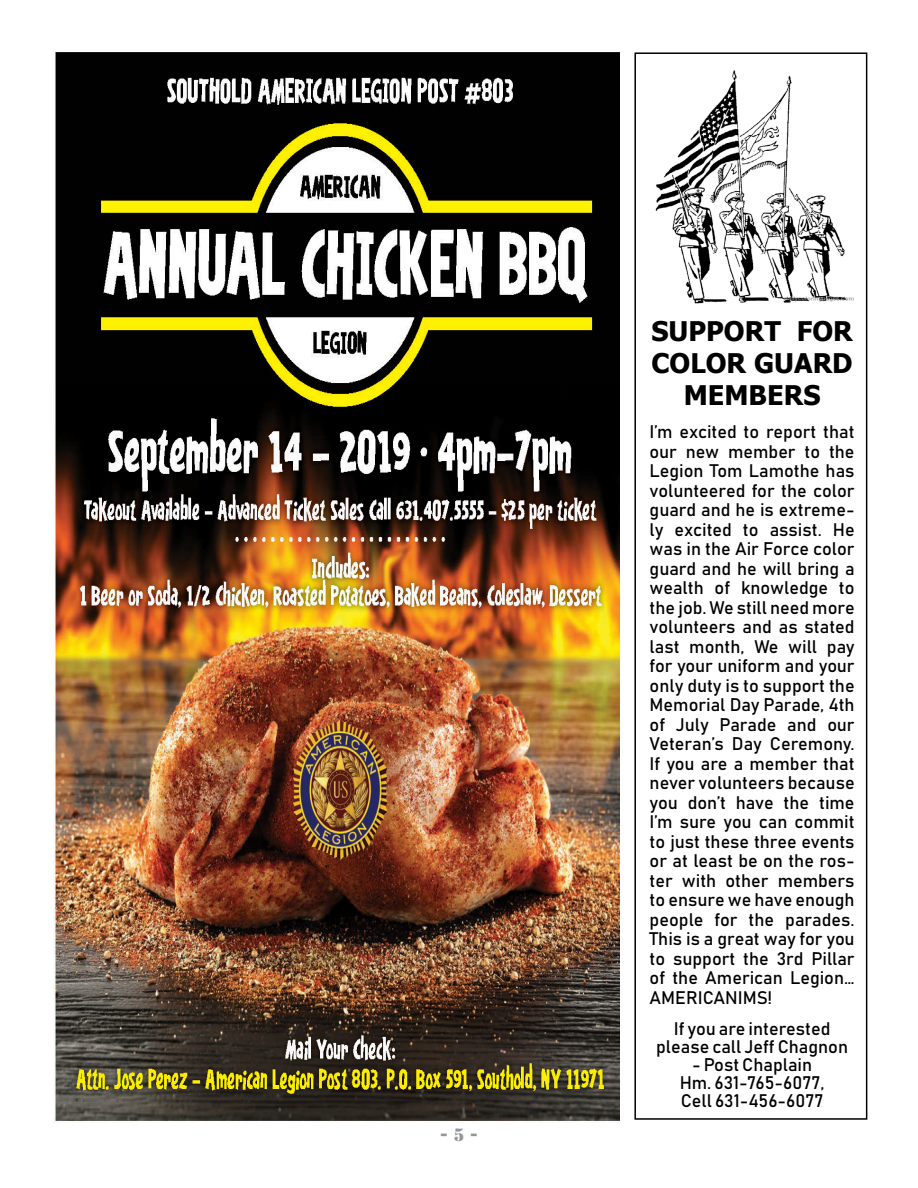
<style>
.page{position:relative;width:918px;height:1188px;background:#fff}
.page>*{position:absolute;margin:0;border:0;box-sizing:border-box;transform-origin:0 0}
.t1{font:700 27px/32.4px "Tahoma";color:#000;text-align:center}
.t2{font:18px/19.5px "Bahnschrift";color:#000;text-align:center}
.t3{font:16.5px "Stencil Std";color:#939598}
</style>
<div class="page">
<div style="left:634px;top:52px;width:233px;height:1068px;border:2px solid #000"></div>
<img style="left:53px;top:50px;width:566px;height:1072px">
<img style="left:655px;top:70px;width:199px;height:234px">
<p class="t3" style="left:440px;top:1124px;width:40px">- 5 -</p>
<h1 class="t1" style="left:651px;top:313px;width:203px">SUPPORT FOR<br>COLOR GUARD<br>MEMBERS</h1>
<p class="t2" style="left:650px;top:422px;width:207px;text-align:justify">I’m excited to report that our new member to the Legion Tom Lamothe has volunteered for the color guard and he is extreme&shy;ly excited to assist. He was in the Air Force color guard and he will bring a wealth of knowledge to the job. We still need more volunteers and as stated last month, We will pay for your uniform and your only duty is to support the Memorial Day Parade, 4th of July Parade and our Veteran’s Day Ceremony.<br>If you are a member that never volunteers because you don’t have the time I’m sure you can commit to just these three events or at least be on the ros&shy;ter with other members to ensure we have enough people for the parades.<br>This is a great way for you to support the 3rd Pillar of the American Legion… AMERICANIMS!</p>
<p class="t2" style="left:656px;top:1020px;width:193px;line-height:18px">If you are interested please call Jeff Chagnon</p>
<p class="t2" style="left:680px;top:1056px;width:146px;line-height:18px">- Post Chaplain<br>Hm. 631-765-6077,<br>Cell 631-456-6077</p>
</div>
